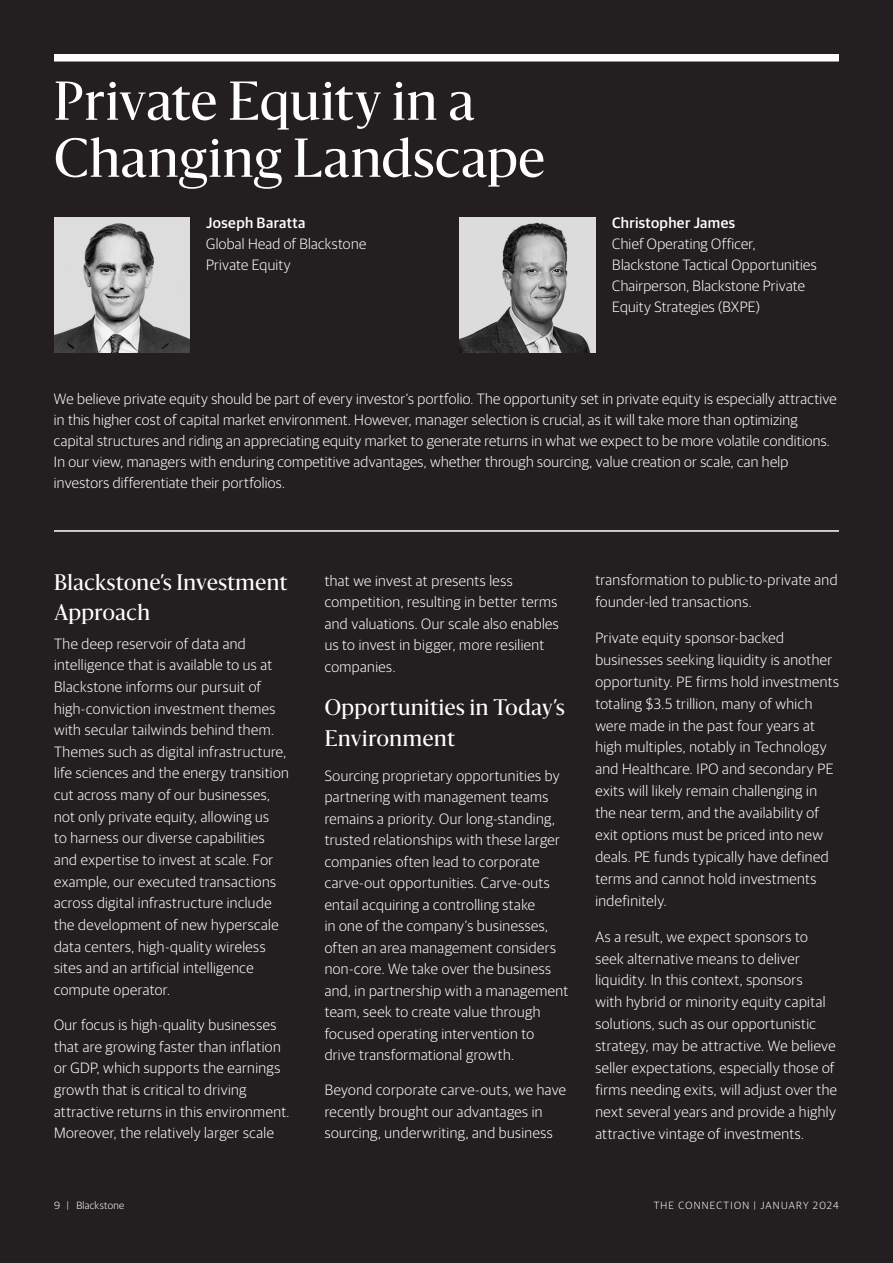
<style>
.page{position:relative;width:893px;height:1263px;background:#231f20}
.page>*{position:absolute;margin:0;border:0;box-sizing:border-box;transform-origin:0 0}
.t1{font:51px/57px "Sanomat";letter-spacing:.02em;color:#fff}
.t2{font:21px/30.6px "Sanomat";letter-spacing:.025em;color:#fff}
.t3{font:300 15px/21.9px "Guardian Sans";letter-spacing:.025em;color:#fff}
.t4{font:500 15px "Guardian Sans";letter-spacing:.025em;color:#fff}
.t5{font:300 10.5px "Guardian Sans";letter-spacing:.11em;color:#fff}
.t6{font:300 10.5px "Guardian Sans";letter-spacing:.035em;color:#fff}
</style>
<div class="page">
<div style="left:54px;top:54px;width:785px;height:8px;background:#fff"></div>
<img style="left:460px;top:217px;width:135px;height:135px">
<img style="left:54px;top:217px;width:135px;height:135px">
<hr style="left:54px;top:530px;width:785px;height:2px;background:#fff">
<h1 class="t1" style="left:54px;top:69px;width:492px">Private Equity in a<br>Changing Landscape</h1>
<p class="t4" style="left:206px;top:211px;width:101px">Joseph Baratta</p>
<p class="t3" style="left:206px;top:232px;width:161px;line-height:21px">Global Head of Blackstone<br>Private Equity</p>
<p class="t4" style="left:612px;top:211px;width:124px">Christopher James</p>
<p class="t3" style="left:612px;top:232px;width:206px;line-height:21px">Chief Operating Officer,<br>Blackstone Tactical Opportunities<br>Chairperson, Blackstone Private<br>Equity Strategies (BXPE)</p>
<p class="t3" style="left:54px;top:388px;width:784px;line-height:21px">We believe private equity should be part of every investor’s portfolio. The opportunity set in private equity is especially attractive in this higher cost of capital market environment. However, manager selection is crucial, as it will take more than optimizing capital structures and riding an appreciating equity market to generate returns in what we expect to be more volatile conditions.<br>In our view, managers with enduring competitive advantages, whether through sourcing, value creation or scale, can help investors differentiate their portfolios.</p>
<h2 class="t2" style="left:54px;top:565px;width:235px">Blackstone’s Investment<br>Approach</h2>
<p class="t3" style="left:54px;top:632px;width:236px">The deep reservoir of data and intelligence that is available to us at Blackstone informs our pursuit of high-conviction investment themes with secular tailwinds behind them.<br>Themes such as digital infrastructure, life sciences and the energy transition cut across many of our businesses, not only private equity, allowing us<br>to harness our diverse capabilities and expertise to invest at scale. For example, our executed transactions across digital infrastructure include the development of new hyperscale data centers, high-quality wireless sites and an artificial intelligence compute operator.</p>
<p class="t3" style="left:54px;top:1013px;width:237px">Our focus is high-quality businesses that are growing faster than inflation or GDP, which supports the earnings growth that is critical to driving attractive returns in this environment.<br>Moreover, the relatively larger scale</p>
<p class="t3" style="left:325px;top:569px;width:236px;line-height:21.5px">that we invest at presents less competition, resulting in better terms and valuations. Our scale also enables us to invest in bigger, more resilient companies.</p>
<h2 class="t2" style="left:325px;top:691px;width:242px">Opportunities in Today’s<br>Environment</h2>
<p class="t3" style="left:325px;top:764px;width:245px;line-height:21.5px">Sourcing proprietary opportunities by partnering with management teams remains a priority. Our long-standing, trusted relationships with these larger companies often lead to corporate carve-out opportunities. Carve-outs entail acquiring a controlling stake<br>in one of the company’s businesses, often an area management considers non-core. We take over the business and, in partnership with a management team, seek to create value through focused operating intervention to drive transformational growth.</p>
<p class="t3" style="left:325px;top:1078px;width:243px;line-height:21.5px">Beyond corporate carve-outs, we have recently brought our advantages in sourcing, underwriting, and business</p>
<p class="t3" style="left:595px;top:568px;width:244px">transformation to public-to-private and founder-led transactions.</p>
<p class="t3" style="left:595px;top:626px;width:245px">Private equity sponsor-backed businesses seeking liquidity is another opportunity. PE firms hold investments totaling $3.5 trillion, many of which were made in the past four years at high multiples, notably in Technology and Healthcare. IPO and secondary PE exits will likely remain challenging in the near term, and the availability of exit options must be priced into new deals. PE funds typically have defined terms and cannot hold investments indefinitely.</p>
<p class="t3" style="left:595px;top:924px;width:243px">As a result, we expect sponsors to seek alternative means to deliver liquidity. In this context, sponsors<br>with hybrid or minority equity capital solutions, such as our opportunistic strategy, may be attractive. We believe seller expectations, especially those of firms needing exits, will adjust over the next several years and provide a highly attractive vintage of investments.</p>
<p class="t6" style="left:54px;top:1198px;width:72px">9 | Blackstone</p>
<p class="t5" style="left:654px;top:1198px;width:187px">THE CONNECTION | JANUARY 2024</p>
</div>
